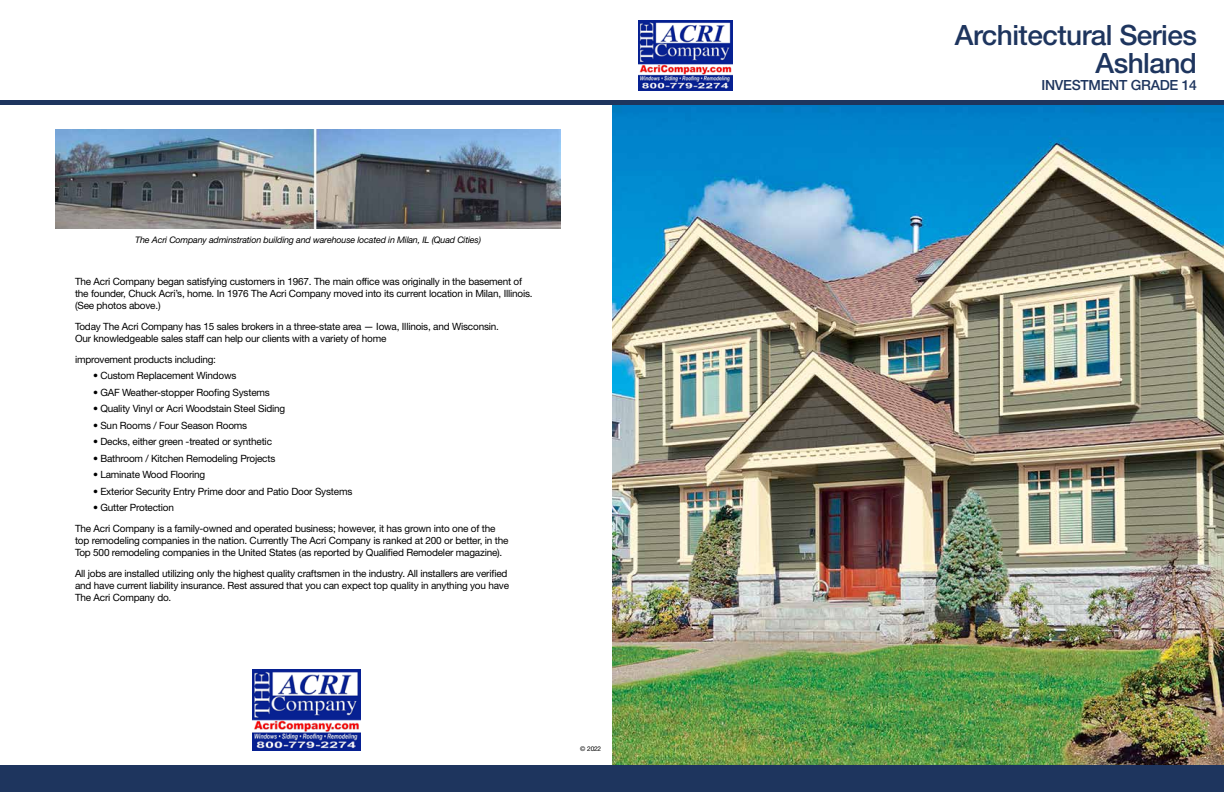
<style>
.page{position:relative;width:1224px;height:792px;background:#fff}
.page>*{position:absolute;margin:0;border:0;box-sizing:border-box;transform-origin:0 0}
.t1{font:500 28px/28px "Helvetica Neue LT Std";letter-spacing:-.02em;color:#1e355e;text-align:right}
.t2{font:500 14px "Helvetica Neue LT Std";letter-spacing:-.02em;color:#1e355e}
.t3{font:10px/12px "Helvetica Neue LT Std";letter-spacing:-.02em;color:#000}
.t4{font:italic 9px "Helvetica Neue LT Std";letter-spacing:-.02em;color:#000}
.t5{font:6.5px "Helvetica Neue LT Std";color:#000}
</style>
<div class="page">
<img style="left:612px;top:105px;width:612px;height:660px">
<div style="left:0;top:765px;width:1224px;height:27px;background:#1e355e"></div>
<div style="left:0;top:100px;width:1224px;height:5px;background:#1e355e"></div>
<img style="left:639px;top:20px;width:93px;height:70px">
<img style="left:252px;top:670px;width:108px;height:81px">
<img style="left:56px;top:130px;width:504px;height:99px">
<p class="t4" style="left:135px;top:234px;width:347px">The Acri Company adminstration building and warehouse located in Milan, IL (Quad Cities)</p>
<p class="t3" style="left:75px;top:275px;width:459px">The Acri Company began satisfying customers in 1967. The main office was originally in the basement of the founder, Chuck Acri’s, home. In 1976 The Acri Company moved into its current location in Milan, Illinois. (See photos above.)</p>
<p class="t3" style="left:75px;top:320px;width:426px">Today The Acri Company has 15 sales brokers in a three-state area — Iowa, Illinois, and Wisconsin.<br>Our knowledgeable sales staff can help our clients with a variety of home</p>
<p class="t3" style="left:75px;top:353px;width:143px">improvement products including:</p>
<p class="t3" style="left:93px;top:369px;width:145px">• Custom Replacement Windows</p>
<p class="t3" style="left:93px;top:386px;width:178px">• GAF Weather-stopper Roofing Systems</p>
<p class="t3" style="left:93px;top:402px;width:194px">• Quality Vinyl or Acri Woodstain Steel Siding</p>
<p class="t3" style="left:93px;top:419px;width:156px">• Sun Rooms / Four Season Rooms</p>
<p class="t3" style="left:93px;top:435px;width:181px">• Decks, either green -treated or synthetic</p>
<p class="t3" style="left:93px;top:452px;width:184px">• Bathroom / Kitchen Remodeling Projects</p>
<p class="t3" style="left:93px;top:468px;width:114px">• Laminate Wood Flooring</p>
<p class="t3" style="left:93px;top:485px;width:261px">• Exterior Security Entry Prime door and Patio Door Systems</p>
<p class="t3" style="left:75px;top:497px;width:422px;line-height:21px;text-indent:18px">• Gutter Protection<br>The Acri Company is a family-owned and operated business; however, it has grown into one of the</p>
<p class="t3" style="left:75px;top:534px;width:435px">top remodeling companies in the nation. Currently The Acri Company is ranked at 200 or better, in the<br>Top 500 remodeling companies in the United States (as reported by Qualified Remodeler magazine).</p>
<p class="t3" style="left:75px;top:567px;width:436px">All jobs are installed utilizing only the highest quality craftsmen in the industry. All installers are verified and have current liability insurance. Rest assured that you can expect top quality in anything you have<br>The Acri Company do.</p>
<p class="t5" style="left:580px;top:745px;width:23px">© 2022</p>
<h1 class="t1" style="left:955px;top:21px;width:244px">Architectural Series<br>Ashland</h1>
<h2 class="t2" style="left:1042px;top:76px;width:157px">INVESTMENT GRADE 14</h2>
</div>
